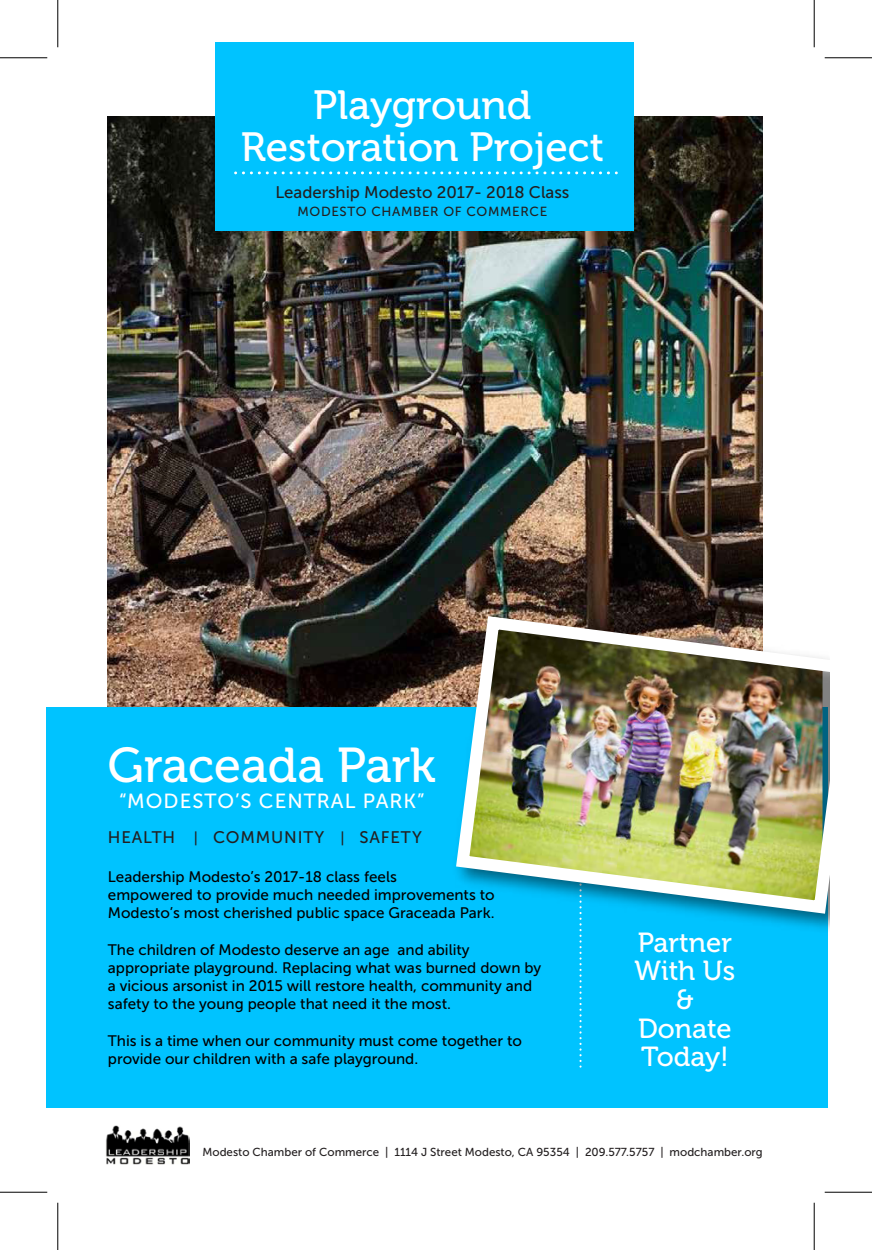
<style>
.page{position:relative;width:872px;height:1250px;background:#fff}
.page>*{position:absolute;margin:0;border:0;box-sizing:border-box;transform-origin:0 0}
.t1{font:48.82px "Museo 500";color:#fff}
.t2{font:40.77px/41.8px "Museo 500";color:#fff;text-align:center}
.t3{font:27.47px/28.7px "Museo 500";color:#fff;text-align:center}
.t4{font:20.3px "Museo Sans 500";letter-spacing:.05em;color:#fff}
.t5{font:16.8px "Museo Sans 500";color:#231f20}
.t6{font:16.8px "Museo Sans 500";letter-spacing:.05em;color:#231f20}
.t7{font:15.22px/18.2px "Museo Sans 500";color:#000}
.t8{font:13.12px "Museo Sans 500";letter-spacing:.05em;color:#231f20}
.t9{font:11.55px "Museo Sans 500";color:#231f20}
.s1{font-size:14.7px}
</style>
<div class="page">
<img style="left:107px;top:117px;width:655px;height:590px">
<div style="left:215px;top:42px;width:419px;height:189px;background:#00c3ff"></div>
<div style="left:46px;top:707px;width:781px;height:400px;background:#00c3ff"></div>
<svg style="left:243px;top:171px;width:374px;height:3px"></svg>
<svg style="left:579px;top:940px;width:2px;height:127px"></svg>
<img style="left:445px;top:606px;width:385px;height:334px">
<img style="left:449px;top:609px;width:381px;height:311px">
<img style="left:106px;top:1125px;width:84px;height:39px">
<hr style="left:0;top:57px;width:47px;height:1px;background:#000">
<hr style="left:824px;top:57px;width:48px;height:1px;background:#000">
<hr style="left:0;top:1191px;width:47px;height:1px;background:#000">
<hr style="left:824px;top:1191px;width:48px;height:1px;background:#000">
<hr style="left:57px;top:0;width:1px;height:47px;background:#000">
<hr style="left:57px;top:1202px;width:1px;height:48px;background:#000">
<hr style="left:813px;top:0;width:1px;height:47px;background:#000">
<hr style="left:813px;top:1202px;width:1px;height:48px;background:#000">
<h2 class="t2" style="left:241px;top:85px;width:364px">Playground<br>Restoration Project</h2>
<p class="t5" style="left:275px;top:183px;width:295px">Leadership Modesto 2017- 2018 Class</p>
<p class="t8" style="left:297px;top:204px;width:251px">MODESTO CHAMBER OF COMMERCE</p>
<h1 class="t1" style="left:108px;top:738px;width:329px">Graceada Park</h1>
<h3 class="t4" style="left:119px;top:789px;width:307px">“MODESTO’S CENTRAL PARK”</h3>
<p class="t5" style="left:108px;top:827px;width:69px">HEALTH</p>
<p class="t6" style="left:194px;top:827px;width:229px"><span class="s1">|</span> COMMUNITY <span class="s1">|</span> SAFETY</p>
<p class="t7" style="left:108px;top:867px;width:388px">Leadership Modesto’s 2017-18 class feels<br>empowered to provide much needed improvements to<br>Modesto’s most cherished public space Graceada Park.</p>
<p class="t7" style="left:108px;top:940px;width:435px">The children of Modesto deserve an age and ability appropriate playground. Replacing what was burned down by a vicious arsonist in 2015 will restore health, community and safety to the young people that need it the most.</p>
<p class="t7" style="left:108px;top:1031px;width:415px">This is a time when our community must come together to provide our children with a safe playground.</p>
<h3 class="t3" style="left:634px;top:928px;width:102px">Partner<br>With Us &amp;<br>Donate<br>Today!</h3>
<p class="t9" style="left:202px;top:1145px;width:562px">Modesto Chamber of Commerce | 1114 J Street Modesto, CA 95354 | 209.577.5757 | modchamber.org</p>
</div>
